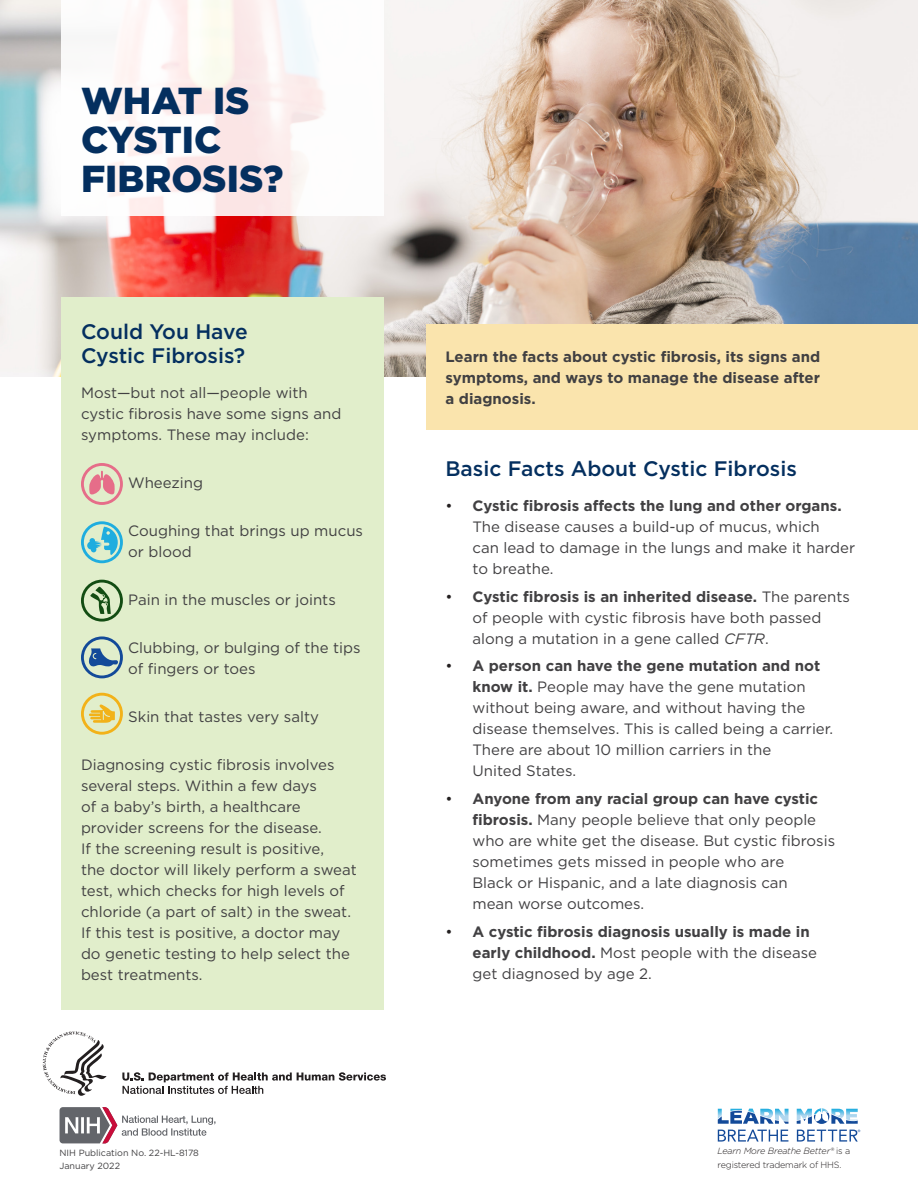
<style>
.page{position:relative;width:918px;height:1188px;background:#fff}
.page>*{position:absolute;margin:0;border:0;box-sizing:border-box;transform-origin:0 0}
.t1{font:900 37.5px/39px "Gotham";color:#042f5f}
.t2{font:500 21px/24px "Gotham";color:#042f5f}
.t3{font:15px/21px "Gotham";color:#414042}
.t4{font:700 15px/21px "Gotham";color:#414042;text-align:justify}
.t5{font:300 9px/13.6px "Gotham";letter-spacing:-.02em;color:#231f20}
.t6{font:9px/12.9px "Gotham";color:#414042}
.s1{color:#231f20}
.s2{font-weight:700}
.s3{font-style:italic}
.s4{font-weight:400;color:#231f20}
.s5{font-weight:400}
</style>
<div class="page">
<img style="left:0;top:0;width:918px;height:377px">
<svg style="left:61px;top:0;width:322px;height:216px"></svg>
<div style="left:61px;top:297px;width:322px;height:712px;background:#e1eecb"></div>
<div style="left:81px;top:463px;width:42px;height:42px;border:3px solid #e66d89;border-radius:50%"></div>
<svg style="left:89px;top:471px;width:26px;height:23px"></svg>
<div style="left:81px;top:521px;width:42px;height:42px;border:3px solid #1faddf;border-radius:50%"></div>
<svg style="left:87px;top:526px;width:31px;height:30px"></svg>
<div style="left:81px;top:580px;width:42px;height:42px;border:3px solid #134d13;border-radius:50%"></div>
<svg style="left:90px;top:586px;width:21px;height:28px"></svg>
<div style="left:81px;top:636px;width:42px;height:42px;border:3px solid #134a99;border-radius:50%"></div>
<svg style="left:89px;top:648px;width:29px;height:19px"></svg>
<div style="left:81px;top:693px;width:42px;height:42px;border:3px solid #f2b219;border-radius:50%"></div>
<svg style="left:89px;top:705px;width:26px;height:18px"></svg>
<div style="left:427px;top:324px;width:491px;height:106px;background:#fae4ad"></div>
<svg style="left:122px;top:1072px;width:264px;height:22px"></svg>
<svg style="left:43px;top:1031px;width:64px;height:65px"></svg>
<svg style="left:60px;top:1107px;width:156px;height:36px"></svg>
<svg style="left:718px;top:1108px;width:140px;height:16px"></svg>
<svg style="left:718px;top:1130px;width:70px;height:12px"></svg>
<svg style="left:797px;top:1130px;width:63px;height:12px"></svg>
<h1 class="t1" style="left:81px;top:81px;width:204px">WHAT IS<br>CYSTIC<br>FIBROSIS?</h1>
<h2 class="t2" style="left:81px;top:320px;width:168px">Could You Have<br>Cystic Fibrosis?</h2>
<p class="t3" style="left:81px;top:382px;width:262px">Most—but not all—people with cystic fibrosis have some signs and symptoms. These may include:</p>
<p class="t3" style="left:128px;top:472px;width:76px">Wheezing</p>
<p class="t3" style="left:128px;top:520px;width:236px">Coughing that brings up mucus or blood</p>
<p class="t3" style="left:128px;top:589px;width:209px">Pain in the muscles or joints</p>
<p class="t3" style="left:128px;top:637px;width:234px">Clubbing, or bulging of the tips of fingers or toes</p>
<p class="t3" style="left:128px;top:706px;width:192px">Skin that tastes very salty</p>
<p class="t3" style="left:81px;top:754px;width:277px">Diagnosing cystic fibrosis involves several steps. Within a few days<br>of a baby’s birth, a healthcare provider screens for the disease.<br>If the screening result is positive,<br>the doctor will likely perform a sweat test, which checks for high levels of chloride (a part of salt) in the sweat.<br>If this test is positive, a doctor may do genetic testing to help select the best treatments.</p>
<p class="t4" style="left:446px;top:346px;width:376px">Learn the facts about cystic fibrosis, its signs and symptoms, and ways to manage the disease after a diagnosis.</p>
<h2 class="t2" style="left:446px;top:457px;width:353px">Basic Facts About Cystic Fibrosis</h2>
<p class="t3" style="left:472px;top:495px;width:384px;text-indent:-27px"><span class="s1">•</span> <span class="s2">Cystic fibrosis affects the lung and other organs.<br></span>The disease causes a build-up of mucus, which<br>can lead to damage in the lungs and make it harder to breathe.</p>
<p class="t3" style="left:472px;top:586px;width:379px;text-indent:-27px"><span class="s1">•</span> <span class="s2">Cystic fibrosis is an inherited disease.</span> The parents of people with cystic fibrosis have both passed along a mutation in a gene called <span class="s3">CFTR</span>.</p>
<p class="t3" style="left:472px;top:655px;width:362px;text-indent:-27px"><span class="s1">•</span> <span class="s2">A person can have the gene mutation and not know it.</span> People may have the gene mutation without being aware, and without having the disease themselves. This is called being a carrier.<br>There are about 10 million carriers in the<br>United States.</p>
<p class="t3" style="left:472px;top:788px;width:364px;text-indent:-27px"><span class="s1">•</span> <span class="s2">Anyone from any racial group can have cystic fibrosis.</span> Many people believe that only people who are white get the disease. But cystic fibrosis sometimes gets missed in people who are<br>Black or Hispanic, and a late diagnosis can<br>mean worse outcomes.</p>
<p class="t4" style="left:472px;top:921px;width:346px;text-align:left;text-indent:-27px"><span class="s4">•</span> A cystic fibrosis diagnosis usually is made in early childhood. <span class="s5">Most people with the disease get diagnosed by age 2.</span></p>
<p class="t6" style="left:59px;top:1146px;width:141px">NIH Publication No. 22-HL-8178<br>January 2022</p>
<p class="t5" style="left:718px;top:1144px;width:134px"><span class="s3">Learn More Breathe Better®</span> is a registered trademark of HHS.</p>
</div>
